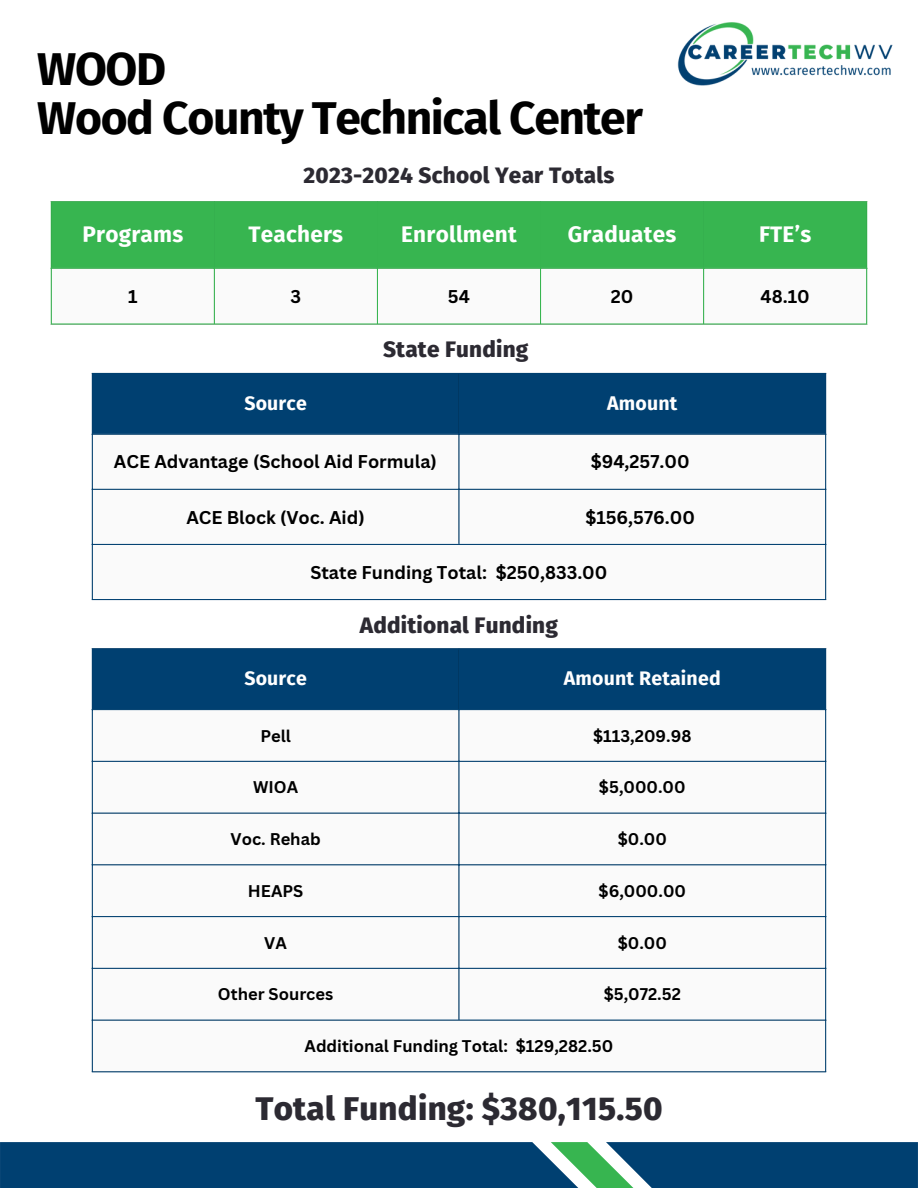
<style>
.page{position:relative;width:918px;height:1188px;background:#fff}
.page>*{position:absolute;margin:0;border:0;box-sizing:border-box;transform-origin:0 0}
.t1{font:700 46.2px/48.3px "Fira Sans";letter-spacing:-.03em;color:#000}
.t2{font:800 33px "Fira Sans";letter-spacing:.01em;color:#2c2a32}
.t3{font:800 22.5px "Fira Sans";letter-spacing:.01em;color:#2c2a32}
.t4{font:700 22.5px "Fira Sans";letter-spacing:.01em;color:#fff}
.t5{font:700 19.5px "Fira Sans";letter-spacing:.01em;color:#fff}
.t6{font:700 18px "Canva Sans";color:#000}
.t7{font:700 16.5px "Canva Sans";color:#000}
</style>
<div class="page">
<div style="left:93px;top:374px;width:732px;height:60px;background:#004071"></div>
<svg style="left:93px;top:488px;width:732px;height:56px"></svg>
<hr style="left:92px;top:374px;width:1px;height:225px;background:#004071">
<hr style="left:458px;top:374px;width:2px;height:170px;background:#004071">
<hr style="left:825px;top:374px;width:1px;height:225px;background:#004071">
<hr style="left:92px;top:373px;width:734px;height:1px;background:#004071">
<hr style="left:92px;top:434px;width:734px;height:1px;background:#004071">
<hr style="left:92px;top:489px;width:734px;height:1px;background:#004071">
<hr style="left:92px;top:544px;width:734px;height:1px;background:#004071">
<hr style="left:92px;top:599px;width:734px;height:1px;background:#004071">
<div style="left:93px;top:649px;width:732px;height:60px;background:#004071"></div>
<svg style="left:93px;top:710px;width:732px;height:310px"></svg>
<hr style="left:92px;top:649px;width:1px;height:422px;background:#004071">
<hr style="left:458px;top:649px;width:2px;height:371px;background:#004071">
<hr style="left:825px;top:649px;width:1px;height:422px;background:#004071">
<hr style="left:92px;top:648px;width:734px;height:1px;background:#004071">
<hr style="left:92px;top:709px;width:734px;height:1px;background:#004071">
<hr style="left:92px;top:761px;width:734px;height:1px;background:#004071">
<hr style="left:92px;top:813px;width:734px;height:1px;background:#004071">
<hr style="left:92px;top:864px;width:734px;height:1px;background:#004071">
<hr style="left:92px;top:916px;width:734px;height:1px;background:#004071">
<hr style="left:92px;top:968px;width:734px;height:1px;background:#004071">
<hr style="left:92px;top:1020px;width:734px;height:1px;background:#004071">
<hr style="left:92px;top:1071px;width:734px;height:1px;background:#004071">
<svg style="left:0;top:1142px;width:918px;height:46px"></svg>
<img style="left:677px;top:22px;width:216px;height:64px">
<div style="left:52px;top:202px;width:814px;height:66px;background:#37b550"></div>
<svg style="left:213px;top:269px;width:492px;height:54px"></svg>
<hr style="left:51px;top:202px;width:1px;height:121px;background:#37b550">
<hr style="left:214px;top:202px;width:1px;height:121px;background:#37b550">
<hr style="left:377px;top:202px;width:1px;height:121px;background:#37b550">
<hr style="left:540px;top:202px;width:1px;height:121px;background:#37b550">
<hr style="left:703px;top:202px;width:1px;height:121px;background:#37b550">
<hr style="left:866px;top:202px;width:1px;height:121px;background:#37b550">
<hr style="left:51px;top:201px;width:816px;height:1px;background:#37b550">
<hr style="left:51px;top:268px;width:816px;height:1px;background:#37b550">
<hr style="left:51px;top:323px;width:816px;height:2px;background:#37b550">
<p class="t1" style="left:37px;top:46px;width:607px">WOOD<br>Wood County Technical Center</p>
<p class="t3" style="left:303px;top:162px;width:313px">2023-2024 School Year Totals</p>
<p class="t4" style="left:82px;top:221px;width:102px">Programs</p>
<p class="t4" style="left:249px;top:221px;width:96px">Teachers</p>
<p class="t4" style="left:401px;top:221px;width:117px">Enrollment</p>
<p class="t4" style="left:568px;top:221px;width:110px">Graduates</p>
<p class="t4" style="left:759px;top:221px;width:54px">FTE’s</p>
<p class="t6" style="left:128px;top:283px;width:11px">1</p>
<p class="t6" style="left:291px;top:283px;width:12px">3</p>
<p class="t6" style="left:448px;top:283px;width:24px">54</p>
<p class="t6" style="left:611px;top:283px;width:24px">20</p>
<p class="t6" style="left:761px;top:283px;width:51px">48.10</p>
<p class="t3" style="left:383px;top:336px;width:147px">State Funding</p>
<p class="t5" style="left:244px;top:392px;width:64px">Source</p>
<h1 class="t5" style="left:607px;top:392px;width:72px">Amount</h1>
<p class="t6" style="left:114px;top:449px;width:324px">ACE Advantage (School Aid Formula)</p>
<p class="t6" style="left:591px;top:449px;width:100px">$94,257.00</p>
<p class="t6" style="left:186px;top:504px;width:180px">ACE Block (Voc. Aid)</p>
<p class="t6" style="left:585px;top:504px;width:111px">$156,576.00</p>
<p class="t6" style="left:310px;top:559px;width:298px">State Funding Total: $250,833.00</p>
<p class="t3" style="left:360px;top:612px;width:200px">Additional Funding</p>
<p class="t5" style="left:244px;top:667px;width:64px">Source</p>
<p class="t5" style="left:564px;top:667px;width:158px">Amount Retained</p>
<p class="t7" style="left:260px;top:724px;width:32px">Pell</p>
<p class="t7" style="left:593px;top:724px;width:100px">$113,209.98</p>
<p class="t7" style="left:253px;top:776px;width:47px">WIOA</p>
<p class="t7" style="left:599px;top:776px;width:88px">$5,000.00</p>
<p class="t7" style="left:231px;top:828px;width:92px">Voc. Rehab</p>
<p class="t7" style="left:618px;top:828px;width:51px">$0.00</p>
<p class="t7" style="left:248px;top:879px;width:57px">HEAPS</p>
<p class="t7" style="left:599px;top:879px;width:89px">$6,000.00</p>
<p class="t7" style="left:264px;top:931px;width:24px">VA</p>
<p class="t7" style="left:618px;top:931px;width:51px">$0.00</p>
<p class="t7" style="left:218px;top:983px;width:117px">Other Sources</p>
<p class="t7" style="left:604px;top:983px;width:79px">$5,072.52</p>
<p class="t7" style="left:305px;top:1035px;width:310px">Additional Funding Total: $129,282.50</p>
<p class="t2" style="left:255px;top:1089px;width:409px">Total Funding: $380,115.50</p>
</div>
